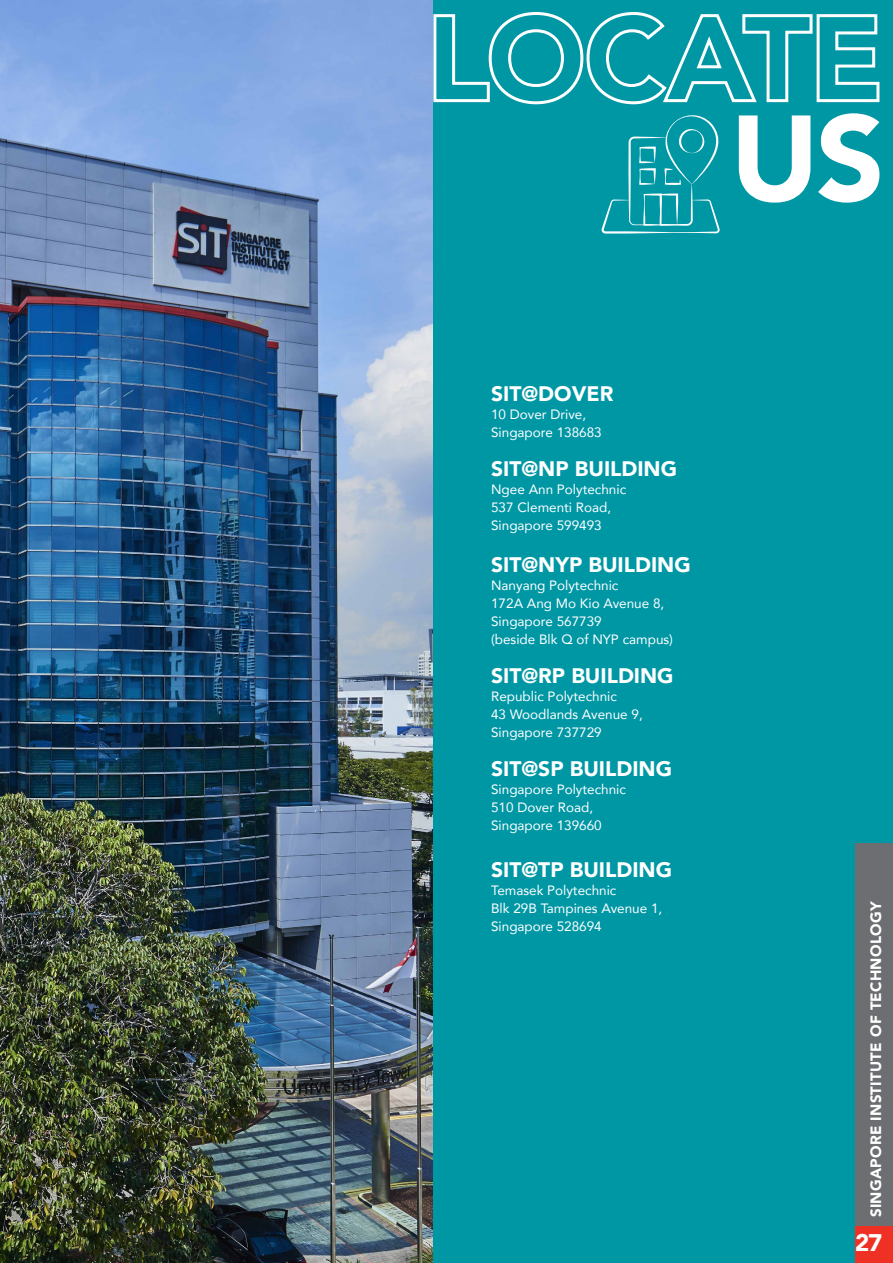
<style>
.page{position:relative;width:893px;height:1263px;background:#fff}
.page>*{position:absolute;margin:0;border:0;box-sizing:border-box;transform-origin:0 0}
.t1{font:900 24px "Avenir";color:#fff}
.t2{font:900 21px "Avenir";color:#fff}
.t3{font:900 15px "Avenir";letter-spacing:.02em;color:#fff}
.t4{font:13.5px/18px "Avenir";color:#fff}
</style>
<div class="page">
<img style="left:0;top:0;width:434px;height:1263px">
<div style="left:434px;top:0;width:459px;height:1263px;background:#0097a5"></div>
<svg style="left:602px;top:115px;width:118px;height:119px"></svg>
<svg style="left:739px;top:113px;width:140px;height:90px"></svg>
<svg style="left:432px;top:10px;width:448px;height:96px"></svg>
<div style="left:855px;top:1225px;width:38px;height:38px;background:#ee3124"></div>
<div style="left:855px;top:843px;width:38px;height:382px;background:#6d6e71"></div>
<h2 class="t2" style="left:491px;top:376px;width:124px">SIT@DOVER</h2>
<p class="t4" style="left:491px;top:405px;width:112px">10 Dover Drive,<br>Singapore 138683</p>
<h2 class="t2" style="left:491px;top:451px;width:187px">SIT@NP BUILDING</h2>
<p class="t4" style="left:491px;top:480px;width:137px">Ngee Ann Polytechnic<br>537 Clementi Road,<br>Singapore 599493</p>
<h2 class="t2" style="left:491px;top:547px;width:201px">SIT@NYP BUILDING</h2>
<p class="t4" style="left:491px;top:576px;width:183px">Nanyang Polytechnic<br>172A Ang Mo Kio Avenue 8,<br>Singapore 567739<br>(beside Blk Q of NYP campus)</p>
<h2 class="t2" style="left:491px;top:658px;width:184px">SIT@RP BUILDING</h2>
<p class="t4" style="left:491px;top:687px;width:153px">Republic Polytechnic<br>43 Woodlands Avenue 9,<br>Singapore 737729</p>
<h2 class="t2" style="left:491px;top:751px;width:182px">SIT@SP BUILDING</h2>
<p class="t4" style="left:491px;top:780px;width:136px">Singapore Polytechnic<br>510 Dover Road,<br>Singapore 139660</p>
<h2 class="t2" style="left:491px;top:852px;width:182px">SIT@TP BUILDING</h2>
<p class="t4" style="left:491px;top:881px;width:173px">Temasek Polytechnic<br>Blk 29B Tampines Avenue 1,<br>Singapore 528694</p>
<p class="t3" style="left:863px;top:1217px;width:318px;rotate:-90deg">SINGAPORE INSTITUTE OF TECHNOLOGY</p>
<h1 class="t1" style="left:855px;top:1222px;width:29px">27</h1>
</div>
